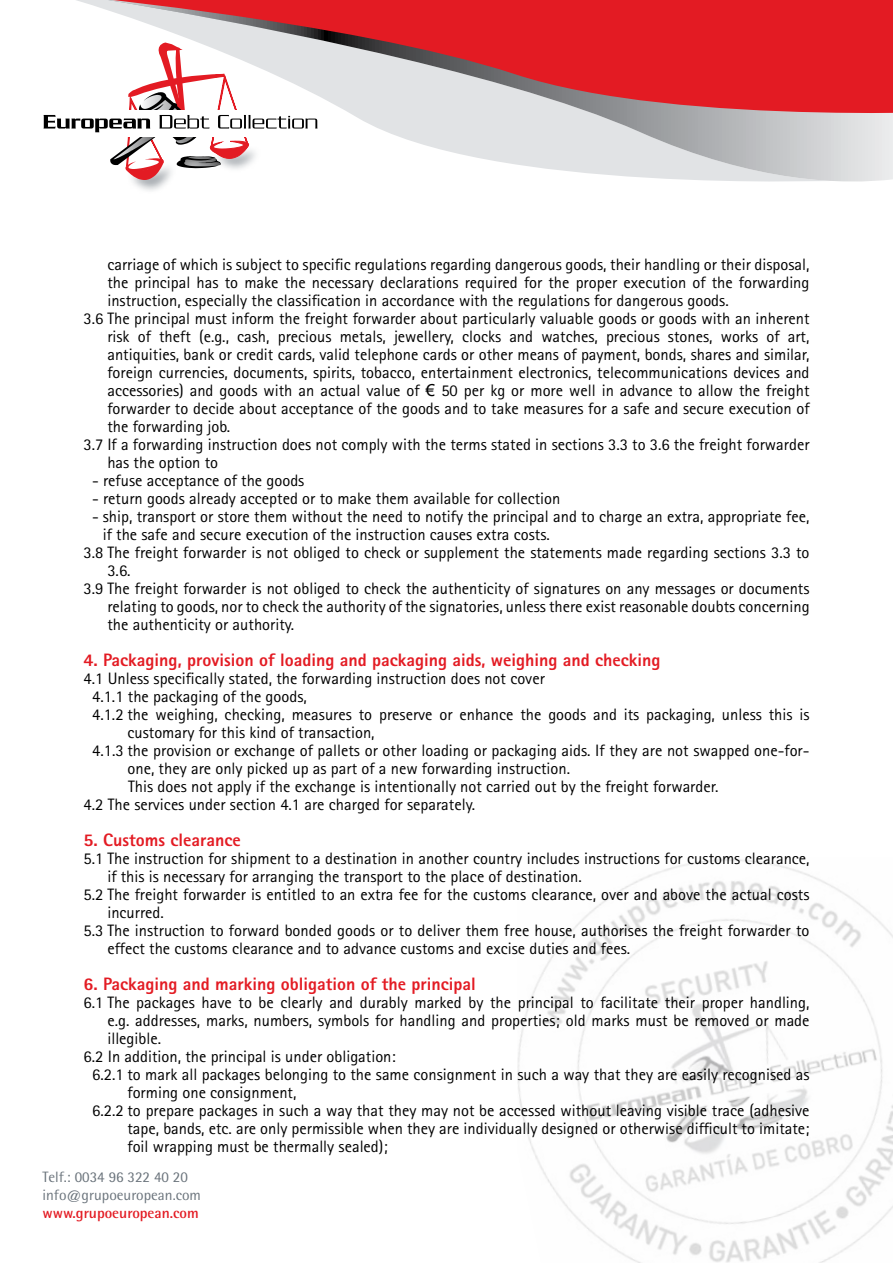
<style>
.page{position:relative;width:893px;height:1263px;background:#fff}
.page>*{position:absolute;margin:0;border:0;box-sizing:border-box;transform-origin:0 0}
.t1{font:800 18px "Rotis Sans Serif";color:#e31b23}
.t2{font:16.5px "Rotis Sans Serif";color:#000}
.t3{font:15px/18px "Rotis Semi Sans";color:#6a737b}
.t4{font:700 15px "Rotis Semi Sans";color:#e31b23}
.s1{font-family:"Arial"}
</style>
<div class="page">
<img style="left:517px;top:859px;width:376px;height:404px">
<svg style="left:378px;top:128px;width:515px;height:54px"></svg>
<svg style="left:76px;top:0;width:817px;height:128px;background:#d85c62"></svg>
<div style="left:34px;top:110px;width:293px;height:27px;background:#fff"></div>
<svg style="left:44px;top:38px;width:273px;height:153px"></svg>
<p class="t2" style="left:107px;top:255px;width:704px">carriage of which is subject to specific regulations regarding dangerous goods, their handling or their disposal,</p>
<p class="t2" style="left:107px;top:273px;width:704px">the principal has to make the necessary declarations required for the proper execution of the forwarding</p>
<p class="t2" style="left:107px;top:291px;width:623px">instruction, especially the classification in accordance with the regulations for dangerous goods.</p>
<p class="t2" style="left:84px;top:309px;width:727px">3.6 The principal must inform the freight forwarder about particularly valuable goods or goods with an inherent</p>
<p class="t2" style="left:107px;top:327px;width:704px">risk of theft (e.g., cash, precious metals, jewellery, clocks and watches, precious stones, works of art,</p>
<p class="t2" style="left:107px;top:345px;width:704px">antiquities, bank or credit cards, valid telephone cards or other means of payment, bonds, shares and similar,</p>
<p class="t2" style="left:107px;top:363px;width:704px">foreign currencies, documents, spirits, tobacco, entertainment electronics, telecommunications devices and</p>
<p class="t2" style="left:107px;top:381px;width:704px">accessories) and goods with an actual value of <span class="s1">€</span> 50 per kg or more well in advance to allow the freight</p>
<p class="t2" style="left:107px;top:399px;width:704px">forwarder to decide about acceptance of the goods and to take measures for a safe and secure execution of</p>
<p class="t2" style="left:107px;top:417px;width:124px">the forwarding job.</p>
<p class="t2" style="left:84px;top:435px;width:727px">3.7 If a forwarding instruction does not comply with the terms stated in sections 3.3 to 3.6 the freight forwarder</p>
<p class="t2" style="left:107px;top:453px;width:112px">has the option to</p>
<p class="t2" style="left:92px;top:471px;width:214px">- refuse acceptance of the goods</p>
<p class="t2" style="left:92px;top:489px;width:470px">- return goods already accepted or to make them available for collection</p>
<p class="t2" style="left:92px;top:507px;width:719px">- ship, transport or store them without the need to notify the principal and to charge an extra, appropriate fee,</p>
<p class="t2" style="left:103px;top:525px;width:449px">if the safe and secure execution of the instruction causes extra costs.</p>
<p class="t2" style="left:84px;top:543px;width:727px">3.8 The freight forwarder is not obliged to check or supplement the statements made regarding sections 3.3 to</p>
<p class="t2" style="left:107px;top:561px;width:25px">3.6.</p>
<p class="t2" style="left:84px;top:579px;width:727px">3.9 The freight forwarder is not obliged to check the authenticity of signatures on any messages or documents</p>
<p class="t2" style="left:107px;top:597px;width:704px">relating to goods, nor to check the authority of the signatories, unless there exist reasonable doubts concerning</p>
<p class="t2" style="left:107px;top:615px;width:188px">the authenticity or authority.</p>
<p class="t1" style="left:84px;top:648px;width:578px">4. Packaging, provision of loading and packaging aids, weighing and checking</p>
<p class="t2" style="left:84px;top:669px;width:463px">4.1 Unless specifically stated, the forwarding instruction does not cover</p>
<p class="t2" style="left:92px;top:687px;width:216px">4.1.1 the packaging of the goods,</p>
<p class="t2" style="left:92px;top:705px;width:719px">4.1.2 the weighing, checking, measures to preserve or enhance the goods and its packaging, unless this is</p>
<p class="t2" style="left:127px;top:723px;width:249px">customary for this kind of transaction,</p>
<p class="t2" style="left:92px;top:741px;width:719px">4.1.3 the provision or exchange of pallets or other loading or packaging aids. If they are not swapped one-for-</p>
<p class="t2" style="left:127px;top:759px;width:444px">one, they are only picked up as part of a new forwarding instruction.</p>
<p class="t2" style="left:128px;top:777px;width:592px">This does not apply if the exchange is intentionally not carried out by the freight forwarder.</p>
<p class="t2" style="left:84px;top:795px;width:393px">4.2 The services under section 4.1 are charged for separately.</p>
<p class="t1" style="left:84px;top:828px;width:159px">5. Customs clearance</p>
<p class="t2" style="left:84px;top:849px;width:727px">5.1 The instruction for shipment to a destination in another country includes instructions for customs clearance,</p>
<p class="t2" style="left:107px;top:867px;width:476px">if this is necessary for arranging the transport to the place of destination.</p>
<p class="t2" style="left:84px;top:885px;width:727px">5.2 The freight forwarder is entitled to an extra fee for the customs clearance, over and above the actual costs</p>
<p class="t2" style="left:107px;top:903px;width:58px">incurred.</p>
<p class="t2" style="left:84px;top:921px;width:727px">5.3 The instruction to forward bonded goods or to deliver them free house, authorises the freight forwarder to</p>
<p class="t2" style="left:107px;top:939px;width:524px">effect the customs clearance and to advance customs and excise duties and fees.</p>
<p class="t1" style="left:84px;top:972px;width:394px">6. Packaging and marking obligation of the principal</p>
<p class="t2" style="left:84px;top:993px;width:727px">6.1 The packages have to be clearly and durably marked by the principal to facilitate their proper handling,</p>
<p class="t2" style="left:107px;top:1011px;width:704px">e.g. addresses, marks, numbers, symbols for handling and properties; old marks must be removed or made</p>
<p class="t2" style="left:107px;top:1029px;width:55px">illegible.</p>
<p class="t2" style="left:84px;top:1047px;width:314px">6.2 In addition, the principal is under obligation:</p>
<p class="t2" style="left:92px;top:1065px;width:719px">6.2.1 to mark all packages belonging to the same consignment in such a way that they are easily recognised as</p>
<p class="t2" style="left:127px;top:1083px;width:170px">forming one consignment,</p>
<p class="t2" style="left:92px;top:1101px;width:719px">6.2.2 to prepare packages in such a way that they may not be accessed without leaving visible trace (adhesive</p>
<p class="t2" style="left:127px;top:1119px;width:684px">tape, bands, etc. are only permissible when they are individually designed or otherwise difficult to imitate;</p>
<p class="t2" style="left:127px;top:1137px;width:262px">foil wrapping must be thermally sealed);</p>
<p class="t3" style="left:43px;top:1168px;width:160px">Telf.: 0034 96 322 40 20 info@grupoeuropean.com</p>
<p class="t4" style="left:43px;top:1203px;width:158px">www.grupoeuropean.com</p>
</div>
